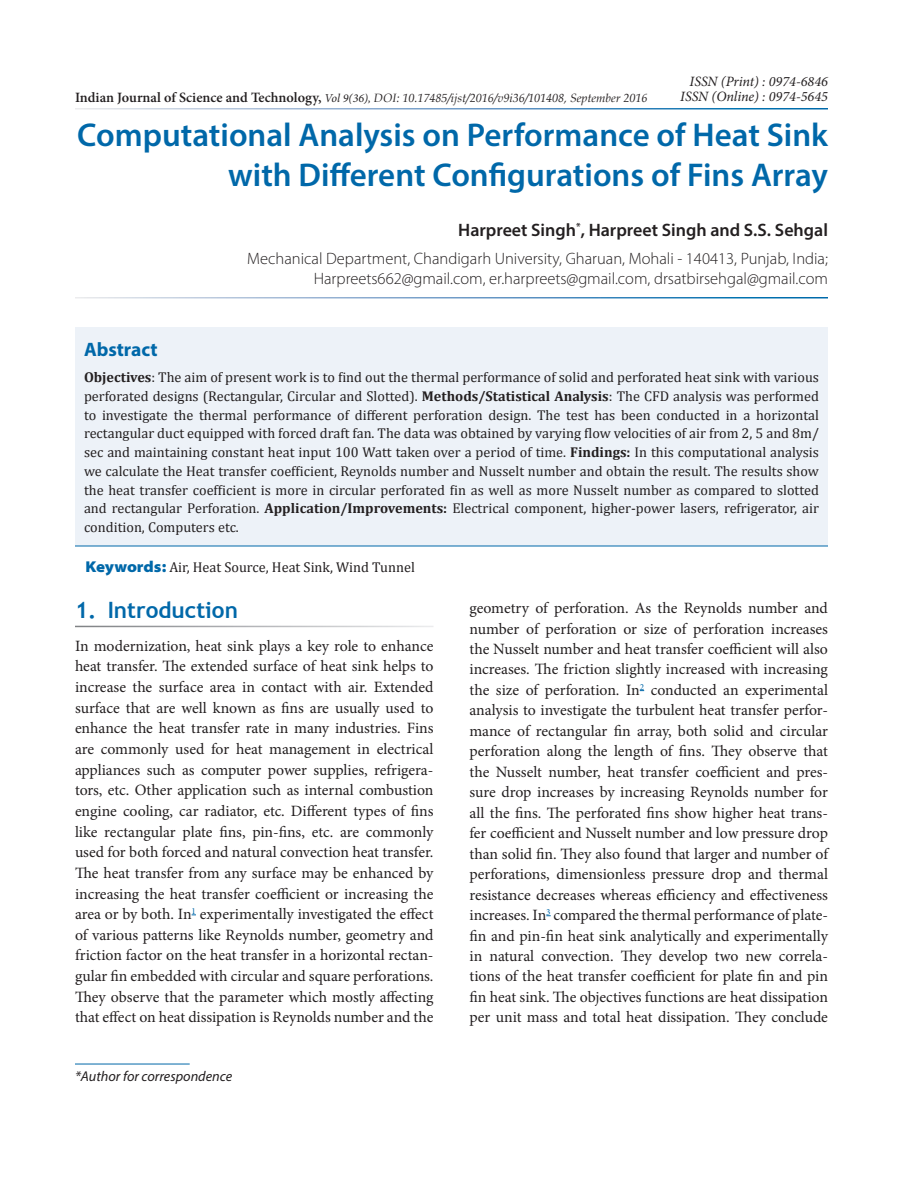
<style>
.page{position:relative;width:918px;height:1188px;background:#fff}
.page>*{position:absolute;margin:0;border:0;box-sizing:border-box;transform-origin:0 0}
.AT{font:600 33px/40.5px "Myriad Pro";color:#0068a9;text-align:right}
.t1{font:700 22.5px "Trebuchet MS";color:#0068a9}
.Abs_Head{font:700 19.5px "Myriad Pro";color:#0068a9}
.Author{font:600 18px "Myriad Pro";color:#231f20}
.Affiliation{font:300 16.5px/19.5px "Myriad Pro";color:#231f20;text-align:right}
.Text{font:15.75px/20.4px "Minion Pro";letter-spacing:-.005em;color:#231f20;text-align:justify}
.Abs_Text1{font:14.25px/18.8px "Cambria";color:#231f20;text-align:justify}
.Keyword{font:14.25px "Cambria";color:#231f20}
.t2{font:italic 14.25px "Minion Pro";color:#231f20}
.Footnote1{font:italic 14.25px "Myriad Pro";color:#231f20}
.t3{font:italic 12px "Book Antiqua";color:#231f20}
.s1{font-family:"Minion Pro";font-weight:600;font-style:normal;font-size:14.25px}
.s2{font-family:"Minion Pro"}
.s3{font-weight:700}
.s4{font-family:"Myriad Pro";font-weight:900;font-stretch:semi-expanded;font-size:15.75px;color:#0068a9}
</style>
<div class="page">
<div style="left:75px;top:328px;width:753px;height:218px;background:#edf2f8"></div>
<hr style="left:75px;top:546px;width:753px;height:1px;background:#0068a9">
<hr style="left:75px;top:1064px;width:115px;height:1px;background:#0068a9">
<p class="t3" style="left:75px;top:89px;width:574px"><span class="s1">Indian Journal of Science and Technology,</span> <span class="s2">Vol 9(36),</span> DOI: 10.17485/ijst/2016/v9i36/101408, September 2016</p>
<p class="t2" style="left:690px;top:72px;width:140px">ISSN (Print) : 0974-6846</p>
<p class="t2" style="left:680px;top:87px;width:149px">ISSN (Online) : 0974-5645</p>
<p class="AT" style="left:77px;top:113px;width:752px">Computational Analysis on Performance of Heat Sink with Different Configurations of Fins Array</p>
<p class="Author" style="left:458px;top:218px;width:371px">Harpreet Singh<sup>*</sup>, Harpreet Singh and S.S. Sehgal</p>
<p class="Affiliation" style="left:247px;top:249px;width:582px">Mechanical Department, Chandigarh University, Gharuan, Mohali - 140413, Punjab, India;<br>Harpreets662@gmail.com, er.harpreets@gmail.com, drsatbirsehgal@gmail.com</p>
<p class="Abs_Head" style="left:84px;top:337px;width:75px">Abstract</p>
<p class="Abs_Text1" style="left:84px;top:368px;width:737px"><span class="s3">Objectives</span>: The aim of present work is to find out the thermal performance of solid and perforated heat sink with various perforated designs (Rectangular, Circular and Slotted). <span class="s3">Methods/Statistical Analysis</span>: The CFD analysis was performed to investigate the thermal performance of different perforation design. The test has been conducted in a horizontal rectangular duct equipped with forced draft fan. The data was obtained by varying flow velocities of air from 2, 5 and 8m/ sec and maintaining constant heat input 100 Watt taken over a period of time. <span class="s3">Findings:</span> In this computational analysis we calculate the Heat transfer coefficient, Reynolds number and Nusselt number and obtain the result. The results show the heat transfer coefficient is more in circular perforated fin as well as more Nusselt number as compared to slotted and rectangular Perforation. <span class="s3">Application/Improvements:</span> Electrical component, higher-power lasers, refrigerator, air condition, Computers etc.</p>
<p class="Keyword" style="left:86px;top:558px;width:331px"><span class="s4">Keywords:</span> Air, Heat Source, Heat Sink, Wind Tunnel</p>
<h1 class="t1" style="left:75px;top:596px;width:164px">1. Introduction</h1>
<p class="Text" style="left:75px;top:636px;width:360px">In modernization, heat sink plays a key role to enhance heat transfer. The extended surface of heat sink helps to increase the surface area in contact with air. Extended surface that are well known as fins are usually used to enhance the heat transfer rate in many industries. Fins are commonly used for heat management in electrical appliances such as computer power supplies, refrigera&shy;tors, etc. Other application such as internal combustion engine cooling, car radiator, etc. Different types of fins like rectangular plate fins, pin-fins, etc. are commonly used for both forced and natural convection heat transfer.<br>The heat transfer from any surface may be enhanced by increasing the heat transfer coefficient or increasing the area or by both. In<sup>1</sup> experimentally investigated the effect of various patterns like Reynolds number, geometry and friction factor on the heat transfer in a horizontal rectan&shy;gular fin embedded with circular and square perforations.<br>They observe that the parameter which mostly affecting that effect on heat dissipation is Reynolds number and the</p>
<p class="Footnote1" style="left:75px;top:1067px;width:159px">*Author for correspondence</p>
<p class="Text" style="left:470px;top:598px;width:360px">geometry of perforation. As the Reynolds number and number of perforation or size of perforation increases the Nusselt number and heat transfer coefficient will also increases. The friction slightly increased with increasing the size of perforation. In<sup>2</sup> conducted an experimental analysis to investigate the turbulent heat transfer perfor&shy;mance of rectangular fin array, both solid and circular perforation along the length of fins. They observe that the Nusselt number, heat transfer coefficient and pres&shy;sure drop increases by increasing Reynolds number for all the fins. The perforated fins show higher heat trans&shy;fer coefficient and Nusselt number and low pressure drop than solid fin. They also found that larger and number of perforations, dimensionless pressure drop and thermal resistance decreases whereas efficiency and effectiveness increases. In<sup>3</sup> compared the thermal performance of plate&shy;fin and pin-fin heat sink analytically and experimentally in natural convection. They develop two new correla&shy;tions of the heat transfer coefficient for plate fin and pin fin heat sink. The objectives functions are heat dissipation per unit mass and total heat dissipation. They conclude</p>
</div>
